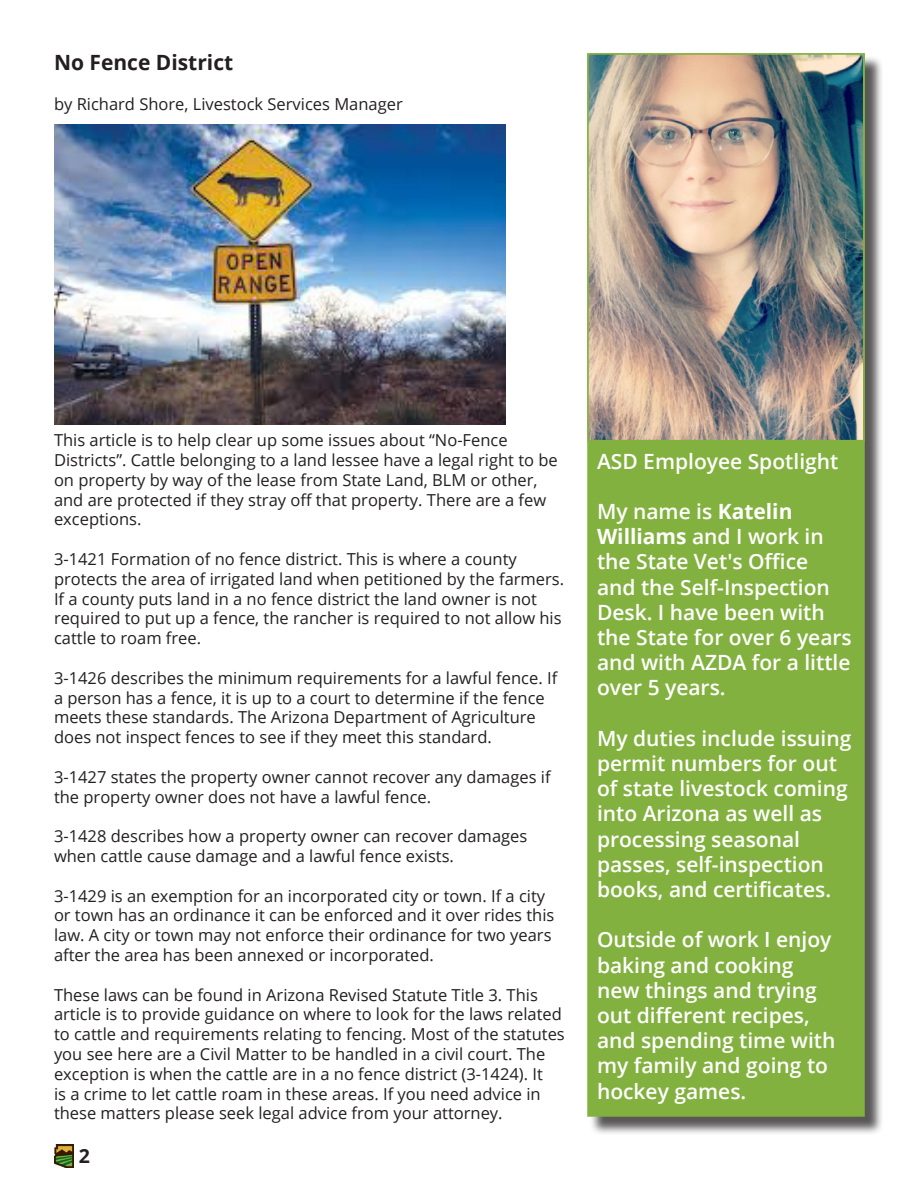
<style>
.page{position:relative;width:918px;height:1188px;background:#fff}
.page>*{position:absolute;margin:0;border:0;box-sizing:border-box;transform-origin:0 0}
.t1{font:600 21px/25.2px "Open Sans";color:#fff}
.t2{font:700 21px "Open Sans";color:#231f20}
.t3{font:700 19.5px "Open Sans";color:#231f20}
.t4{font:16.5px/19.8px "Open Sans";color:#231f20}
.s1{font-weight:700}
</style>
<div class="page">
<div style="left:590px;top:56px;width:293px;height:1080px;background:#231f20;opacity:.75"></div>
<div style="left:587px;top:53px;width:278px;height:1064px;background:#83b140;border:2px solid #83b140"></div>
<img style="left:54px;top:1145px;width:20px;height:23px">
<img style="left:590px;top:56px;width:272px;height:382px">
<div style="left:587px;top:53px;width:278px;height:388px;border:2px solid #83b140"></div>
<img style="left:54px;top:125px;width:451px;height:300px">
<p class="t2" style="left:54px;top:48px;width:181px">No Fence District</p>
<p class="t4" style="left:54px;top:93px;width:350px">by Richard Shore, Livestock Services Manager</p>
<p class="t4" style="left:54px;top:430px;width:505px">This article is to help clear up some issues about “No-Fence Districts”. Cattle belonging to a land lessee have a legal right to be on property by way of the lease from State Land, BLM or other, and are protected if they stray off that property. There are a few exceptions.</p>
<p class="t4" style="left:54px;top:549px;width:512px">3-1421 Formation of no fence district. This is where a county protects the area of irrigated land when petitioned by the farmers.<br>If a county puts land in a no fence district the land owner is not required to put up a fence, the rancher is required to not allow his cattle to roam free.</p>
<p class="t4" style="left:54px;top:668px;width:505px">3-1426 describes the minimum requirements for a lawful fence. If a person has a fence, it is up to a court to determine if the fence meets these standards. The Arizona Department of Agriculture does not inspect fences to see if they meet this standard.</p>
<p class="t4" style="left:54px;top:767px;width:498px">3-1427 states the property owner cannot recover any damages if the property owner does not have a lawful fence.</p>
<p class="t4" style="left:54px;top:826px;width:475px">3-1428 describes how a property owner can recover damages when cattle cause damage and a lawful fence exists.</p>
<p class="t4" style="left:54px;top:885px;width:502px">3-1429 is an exemption for an incorporated city or town. If a city or town has an ordinance it can be enforced and it over rides this law. A city or town may not enforce their ordinance for two years after the area has been annexed or incorporated.</p>
<p class="t4" style="left:54px;top:984px;width:512px">These laws can be found in Arizona Revised Statute Title 3. This article is to provide guidance on where to look for the laws related to cattle and requirements relating to fencing. Most of the statutes you see here are a Civil Matter to be handled in a civil court. The exception is when the cattle are in a no fence district (3-1424). It<br>is a crime to let cattle roam in these areas. If you need advice in these matters please seek legal advice from your attorney.</p>
<p class="t3" style="left:79px;top:1142px;width:13px">2</p>
<p class="t1" style="left:597px;top:448px;width:243px">ASD Employee Spotlight</p>
<p class="t1" style="left:597px;top:498px;width:256px">My name is <span class="s1">Katelin<br>Williams</span> and I work in the State Vet's Office and the Self-Inspection<br>Desk. I have been with the State for over 6 years and with AZDA for a little over 5 years.</p>
<p class="t1" style="left:597px;top:725px;width:256px">My duties include issuing permit numbers for out of state livestock coming into Arizona as well as processing seasonal passes, self-inspection books, and certificates.</p>
<p class="t1" style="left:597px;top:927px;width:240px">Outside of work I enjoy baking and cooking new things and trying out different recipes, and spending time with my family and going to hockey games.</p>
</div>
